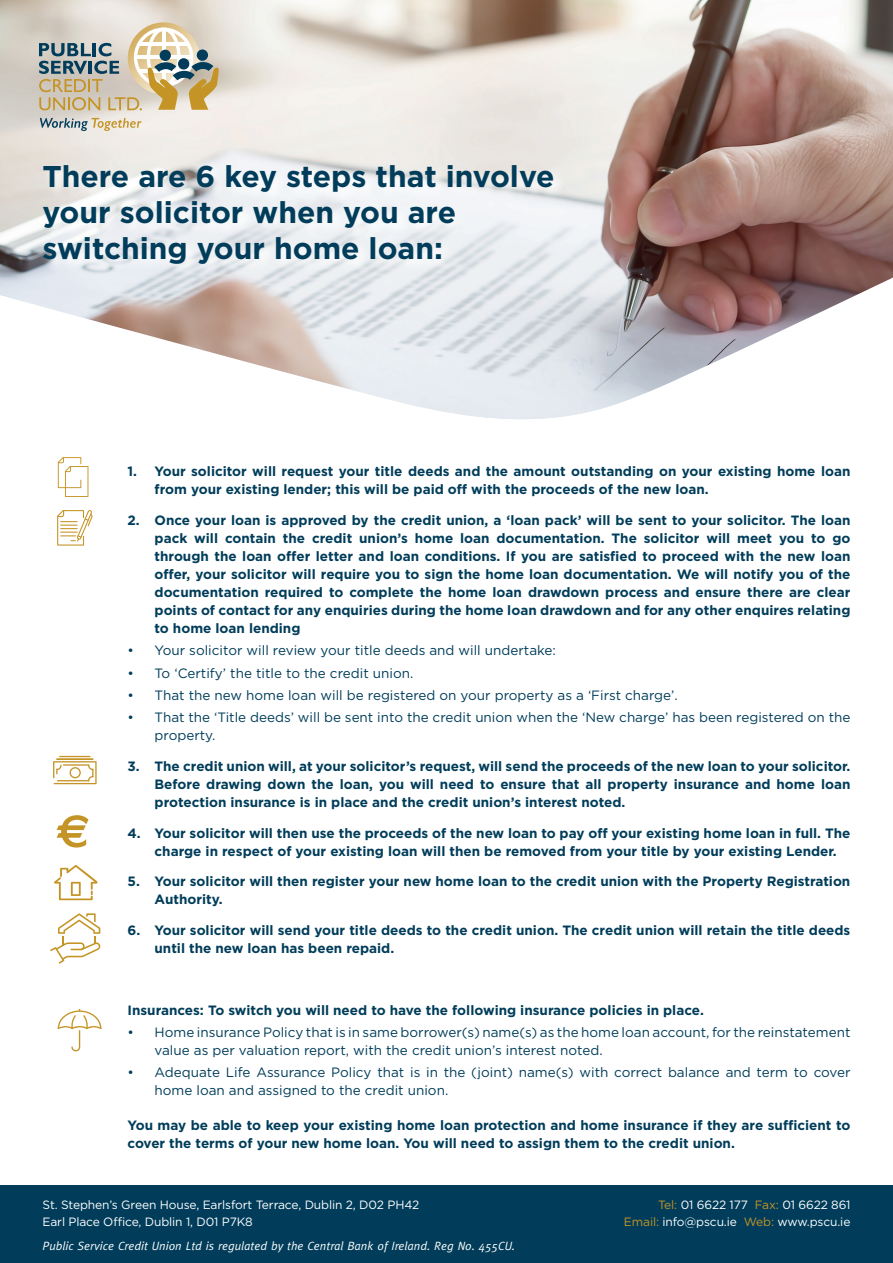
<style>
.page{position:relative;width:893px;height:1263px;background:#fff}
.page>*{position:absolute;margin:0;border:0;box-sizing:border-box;transform-origin:0 0}
.t1{font:700 30px/36px "Gotham";color:#013d5a}
.t2{font:700 13.5px/18px "Gotham";color:#013d5a}
.t3{font:13.5px/18px "Gotham";color:#013d5a}
.t4{font:12px/16.5px "Gotham";letter-spacing:-.01em;color:#fff;text-align:right}
.t5{font:italic 12px "Meta";color:#fff}
.s1{color:#c59426}
</style>
<div class="page">
<img style="left:0;top:0;width:893px;height:420px">
<div style="left:0;top:1186px;width:893px;height:77px;background:#013d5a"></div>
<img style="left:127px;top:22px;width:73px;height:6px">
<svg style="left:40px;top:118px;width:102px;height:13px"></svg>
<svg style="left:39px;top:28px;width:180px;height:82px;background:#c0baa4"></svg>
<svg style="left:42px;top:163px;width:525px;height:115px;fill:#eef0f3"></svg>
<svg style="left:58px;top:457px;width:30px;height:40px"></svg>
<svg style="left:57px;top:510px;width:36px;height:36px"></svg>
<svg style="left:53px;top:761px;width:44px;height:23px"></svg>
<hr style="left:56px;top:758px;width:37px;height:2px;background:#c59426">
<hr style="left:59px;top:756px;width:32px;height:1px;background:#c59426">
<svg style="left:54px;top:865px;width:44px;height:35px"></svg>
<svg style="left:57px;top:815px;width:31px;height:32px"></svg>
<svg style="left:58px;top:1009px;width:43px;height:42px"></svg>
<svg style="left:50px;top:913px;width:50px;height:50px"></svg>
<h1 class="t1" style="left:43px;top:158px;width:513px">There are 6 key steps that involve your solicitor when you are switching your home loan:</h1>
<p class="t2" style="left:155px;top:463px;width:697px;text-indent:-27px">1. Your solicitor will request your title deeds and the amount outstanding on your existing home loan from your existing lender; this will be paid off with the proceeds of the new loan.</p>
<p class="t2" style="left:155px;top:511px;width:697px;text-align:justify;text-indent:-27px">2. Once your loan is approved by the credit union, a ‘loan pack’ will be sent to your solicitor. The loan pack will contain the credit union’s home loan documentation. The solicitor will meet you to go through the loan offer letter and loan conditions. If you are satisfied to proceed with the new loan offer, your solicitor will require you to sign the home loan documentation. We will notify you of the documentation required to complete the home loan drawdown process and ensure there are clear points of contact for any enquiries during the home loan drawdown and for any other enquires relating to home loan lending</p>
<p class="t3" style="left:128px;top:641px;width:430px">• Your solicitor will review your title deeds and will undertake:</p>
<p class="t3" style="left:128px;top:664px;width:287px">• To ‘Certify’ the title to the credit union.</p>
<p class="t3" style="left:128px;top:686px;width:552px">• That the new home loan will be registered on your property as a ‘First charge’.</p>
<p class="t3" style="left:155px;top:708px;width:697px;text-indent:-27px">• That the ‘Title deeds’ will be sent into the credit union when the ‘New charge’ has been registered on the property.</p>
<p class="t2" style="left:155px;top:757px;width:697px;text-align:justify;text-indent:-27px">3. The credit union will, at your solicitor’s request, will send the proceeds of the new loan to your solicitor.<br>Before drawing down the loan, you will need to ensure that all property insurance and home loan protection insurance is in place and the credit union’s interest noted.</p>
<p class="t2" style="left:155px;top:824px;width:697px;text-indent:-27px">4. Your solicitor will then use the proceeds of the new loan to pay off your existing home loan in full. The charge in respect of your existing loan will then be removed from your title by your existing Lender.</p>
<p class="t2" style="left:155px;top:872px;width:697px;text-indent:-27px">5. Your solicitor will then register your new home loan to the credit union with the Property Registration<br>Authority.</p>
<p class="t2" style="left:155px;top:921px;width:697px;text-indent:-27px">6. Your solicitor will send your title deeds to the credit union. The credit union will retain the title deeds until the new loan has been repaid.</p>
<p class="t2" style="left:128px;top:1001px;width:578px">Insurances: To switch you will need to have the following insurance policies in place.</p>
<p class="t3" style="left:155px;top:1023px;width:697px;text-indent:-27px">• Home insurance Policy that is in same borrower(s) name(s) as the home loan account, for the reinstatement value as per valuation report, with the credit union’s interest noted.</p>
<p class="t3" style="left:155px;top:1063px;width:697px;text-indent:-27px">• Adequate Life Assurance Policy that is in the (joint) name(s) with correct balance and term to cover home loan and assigned to the credit union.</p>
<p class="t2" style="left:128px;top:1116px;width:724px">You may be able to keep your existing home loan protection and home insurance if they are sufficient to cover the terms of your new home loan. You will need to assign them to the credit union.</p>
<p class="t4" style="left:43px;top:1196px;width:378px;text-align:left">St. Stephen’s Green House, Earlsfort Terrace, Dublin 2, D02 PH42<br>Earl Place Office, Dublin 1, D01 P7K8</p>
<p class="t5" style="left:43px;top:1239px;width:474px">Public Service Credit Union Ltd is regulated by the Central Bank of Ireland. Reg No. 455CU.</p>
<p class="t4" style="left:624px;top:1196px;width:228px"><span class="s1">Tel:</span> 01 6622 177 <span class="s1">Fax:</span> 01 6622 861<br><span class="s1">Email:</span> info@pscu.ie <span class="s1">Web:</span> www.pscu.ie</p>
</div>
